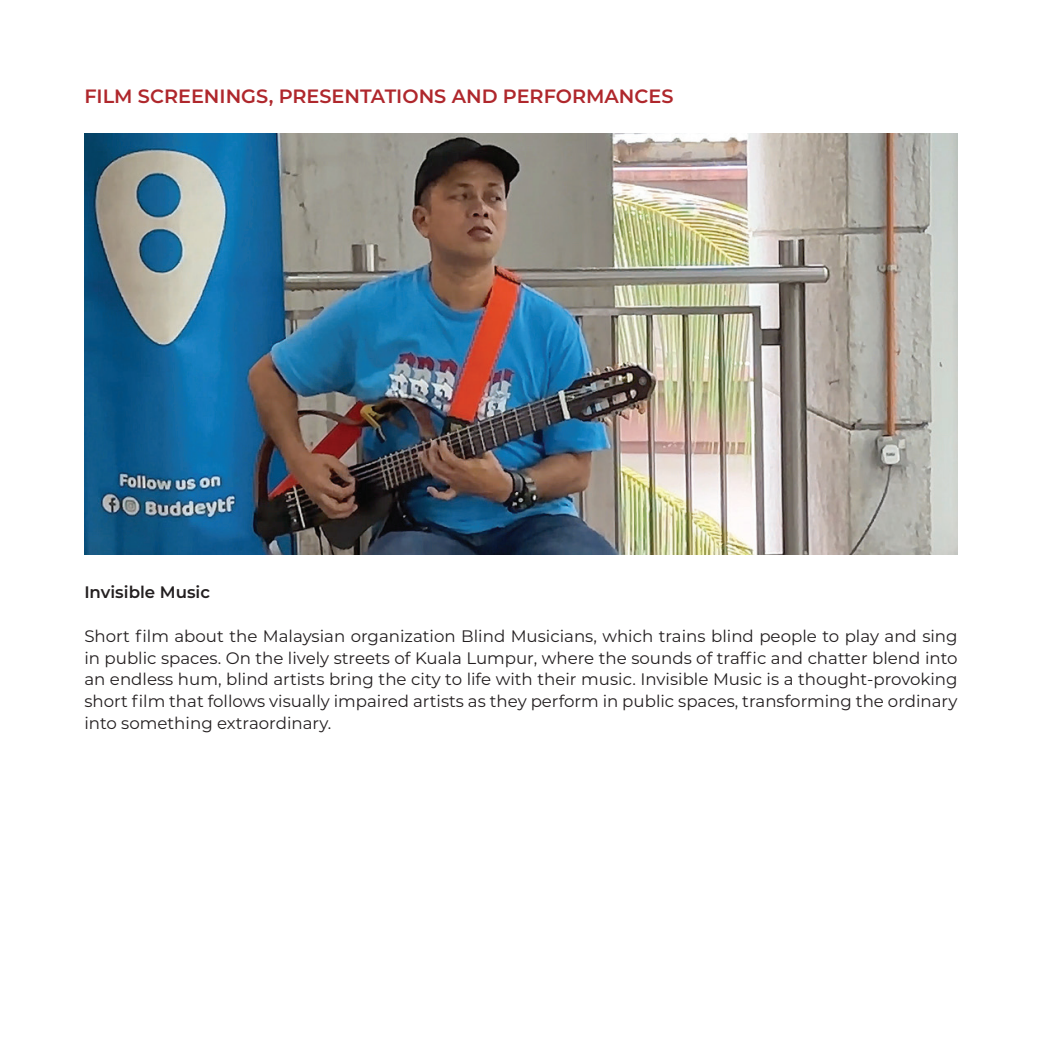
<style>
.page{position:relative;width:1042px;height:1042px;background:#fff}
.page>*{position:absolute;margin:0;border:0;box-sizing:border-box;transform-origin:0 0}
.t1{font:600 19.25px "Montserrat";color:#af272c}
.t2{font:16.62px/21.9px "Montserrat";color:#231f20;text-align:justify}
.t3{font:600 16.62px "Montserrat";color:#231f20}
</style>
<div class="page">
<img style="left:84px;top:134px;width:873px;height:420px">
<p class="t1" style="left:84px;top:82px;width:591px">FILM SCREENINGS, PRESENTATIONS AND PERFORMANCES</p>
<p class="t3" style="left:84px;top:580px;width:127px">Invisible Music</p>
<p class="t2" style="left:84px;top:624px;width:875px">Short film about the Malaysian organization Blind Musicians, which trains blind people to play and sing in public spaces. On the lively streets of Kuala Lumpur, where the sounds of traffic and chatter blend into an endless hum, blind artists bring the city to life with their music. Invisible Music is a thought-provoking short film that follows visually impaired artists as they perform in public spaces, transforming the ordinary into something extraordinary.</p>
</div>
